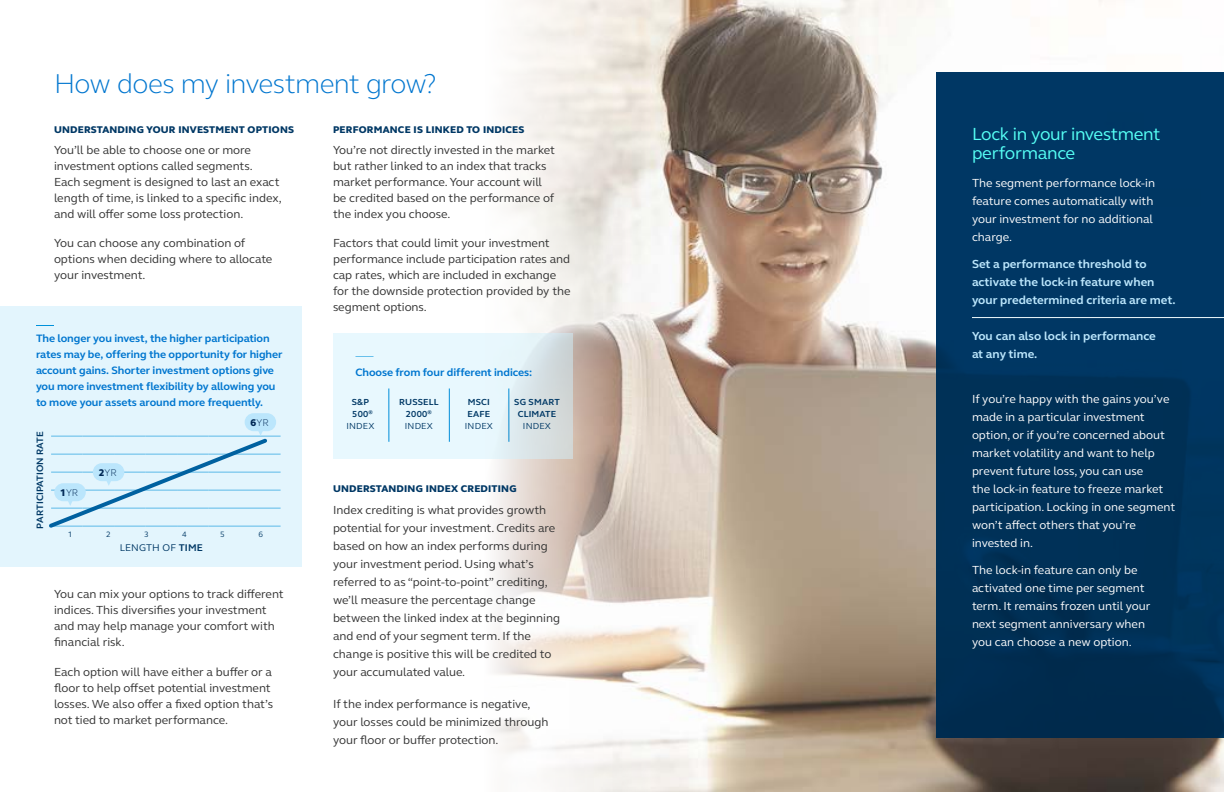
<style>
.page{position:relative;width:1224px;height:792px;background:#fff}
.page>*{position:absolute;margin:0;border:0;box-sizing:border-box;transform-origin:0 0}
.t1{font:300 28px "FS Elliot Pro";letter-spacing:-.03em;color:#0076cf}
.t2{font:18px/20px "FS Elliot Pro";letter-spacing:-.015em;color:#55fff5}
.t3{font:12px/16px "FS Elliot Pro";color:#333}
.t4{font:12px/18px "FS Elliot Pro";color:#fff}
.t5{font:700 12px/18px "FS Elliot Pro";color:#bbe6fc}
.t6{font:700 11px/16px "FS Elliot Pro";letter-spacing:-.005em;color:#0076cf}
.t7{font:800 10px "FS Elliot";letter-spacing:.02em;color:#003865}
.t8{font:10px "FS Elliot Pro";letter-spacing:.01em;color:#003865}
.t9{font:300 10px "FS Elliot Pro";color:#002855}
.t10{font:700 9.5px "FS Elliot Pro";letter-spacing:.01em;color:#003865}
.t11{font:700 9px/12px "FS Elliot Pro";letter-spacing:.02em;color:#003865;text-align:center}
.t12{font:9px "FS Elliot Pro";letter-spacing:.02em;color:#003865}
.t13{font:8px "FS Elliot Pro";color:#003865}
.s1{font-family:"FS Elliot";font-weight:800}
.s2{font-weight:700}
.s3{font-weight:400}
</style>
<div class="page">
<img style="left:667px;top:0;width:557px;height:792px">
<svg style="left:333px;top:0;width:334px;height:792px"></svg>
<div style="left:936px;top:72px;width:288px;height:666px;background:linear-gradient(to bottom,#003968,#002d50)"></div>
<hr style="left:972px;top:317px;width:252px;height:1px;background:#f0fbfe">
<div style="left:0;top:306px;width:302px;height:261px;background:#e3f5fd"></div>
<hr style="left:209px;top:436px;width:72px;height:1px;background:#0091da">
<hr style="left:209px;top:454px;width:72px;height:1px;background:#0091da">
<hr style="left:209px;top:526px;width:72px;height:1px;background:#0091da">
<hr style="left:209px;top:472px;width:72px;height:1px;background:#0091da">
<hr style="left:209px;top:490px;width:72px;height:1px;background:#0091da">
<hr style="left:209px;top:508px;width:72px;height:1px;background:#0091da">
<div style="left:245px;top:413px;width:31px;height:18px;background:#bbe6fc;border-radius:9px"></div>
<svg style="left:49px;top:427px;width:221px;height:101px"></svg>
<div style="left:54px;top:483px;width:32px;height:18px;background:#bbe6fc;border-radius:9px"></div>
<svg style="left:36px;top:325px;width:18px;height:1px"></svg>
<svg style="left:333px;top:334px;width:240px;height:126px;background:#e3f1f6"></svg>
<hr style="left:388px;top:389px;width:1px;height:53px;background:#0091da">
<hr style="left:449px;top:389px;width:1px;height:53px;background:#0091da">
<hr style="left:508px;top:389px;width:1px;height:53px;background:#0091da">
<h1 class="t1" style="left:54px;top:65px;width:384px">How does my investment grow?</h1>
<p class="t7" style="left:54px;top:123px;width:242px">UNDERSTANDING YOUR INVESTMENT OPTIONS</p>
<p class="t3" style="left:54px;top:142px;width:229px">You’ll be able to choose one or more investment options called segments.<br>Each segment is designed to last an exact length of time, is linked to a specific index, and will offer some loss protection.</p>
<p class="t3" style="left:54px;top:235px;width:220px">You can choose any combination of options when deciding where to allocate your investment.</p>
<p class="t6" style="left:36px;top:330px;width:248px">The longer you invest, the higher participation rates may be, offering the opportunity for higher account gains. Shorter investment options give you more investment flexibility by allowing you to move your assets around more frequently.</p>
<p class="t10" style="left:34px;top:529px;width:99px;rotate:-90deg">PARTICIPATION RATE</p>
<p class="t9" style="left:60px;top:486px;width:20px"><span class="s1">1</span>YR</p>
<p class="t9" style="left:99px;top:466px;width:20px"><span class="s1">2</span>YR</p>
<p class="t9" style="left:251px;top:416px;width:20px"><span class="s1">6</span>YR</p>
<p class="t13" style="left:68px;top:528px;width:6px">1</p>
<p class="t13" style="left:106px;top:528px;width:6px">2</p>
<p class="t13" style="left:144px;top:528px;width:6px">3</p>
<p class="t13" style="left:182px;top:528px;width:6px">4</p>
<p class="t13" style="left:220px;top:528px;width:6px">5</p>
<p class="t13" style="left:258px;top:528px;width:6px">6</p>
<p class="t8" style="left:120px;top:541px;width:84px">LENGTH OF <span class="s2">TIME</span></p>
<p class="t3" style="left:54px;top:586px;width:231px">You can mix your options to track different indices. This diversifies your investment and may help manage your comfort with financial risk.</p>
<p class="t3" style="left:54px;top:664px;width:221px">Each option will have either a buffer or a floor to help offset potential investment losses. We also offer a fixed option that’s not tied to market performance.</p>
<p class="t7" style="left:333px;top:123px;width:193px">PERFORMANCE IS LINKED TO INDICES</p>
<p class="t3" style="left:333px;top:142px;width:224px">You’re not directly invested in the market but rather linked to an index that tracks market performance. Your account will be credited based on the performance of the index you choose.</p>
<p class="t3" style="left:333px;top:235px;width:239px">Factors that could limit your investment performance include participation rates and cap rates, which are included in exchange for the downside protection provided by the segment options.</p>
<p class="t6" style="left:356px;top:364px;width:178px">Choose from four different indices:</p>
<p class="t11" style="left:399px;top:396px;width:41px">RUSSELL<br>2000<sup>®<br></sup><span class="s3">INDEX</span></p>
<p class="t11" style="left:514px;top:396px;width:47px">SG SMART<br>CLIMATE</p>
<p class="t11" style="left:346px;top:396px;width:30px">S&amp;P<br>500<sup>®<br></sup><span class="s3">INDEX</span></p>
<p class="t11" style="left:468px;top:396px;width:24px;text-align:left">MSCI<br>EAFE</p>
<p class="t12" style="left:465px;top:420px;width:30px">INDEX</p>
<p class="t12" style="left:523px;top:420px;width:30px">INDEX</p>
<p class="t7" style="left:333px;top:482px;width:185px">UNDERSTANDING INDEX CREDITING</p>
<p class="t3" style="left:333px;top:501px;width:229px;line-height:18px">Index crediting is what provides growth potential for your investment. Credits are based on how an index performs during your investment period. Using what’s referred to as “point-to-point” crediting, we’ll measure the percentage change between the linked index at the beginning and end of your segment term. If the change is positive this will be credited to your accumulated value.</p>
<p class="t3" style="left:333px;top:695px;width:217px;line-height:18px">If the index performance is negative, your losses could be minimized through your floor or buffer protection.</p>
<h2 class="t2" style="left:972px;top:123px;width:190px">Lock in your investment performance</h2>
<p class="t4" style="left:972px;top:173px;width:184px">The segment performance lock-in feature comes automatically with your investment for no additional charge.</p>
<p class="t5" style="left:972px;top:254px;width:205px">Set a performance threshold to activate the lock-in feature when your predetermined criteria are met.</p>
<p class="t5" style="left:972px;top:326px;width:185px">You can also lock in performance at any time.</p>
<p class="t4" style="left:972px;top:389px;width:205px">If you’re happy with the gains you’ve made in a particular investment option, or if you’re concerned about market volatility and want to help prevent future loss, you can use<br>the lock-in feature to freeze market participation. Locking in one segment won’t affect others that you’re invested in.</p>
<p class="t4" style="left:972px;top:560px;width:180px">The lock-in feature can only be activated one time per segment term. It remains frozen until your next segment anniversary when you can choose a new option.</p>
</div>
